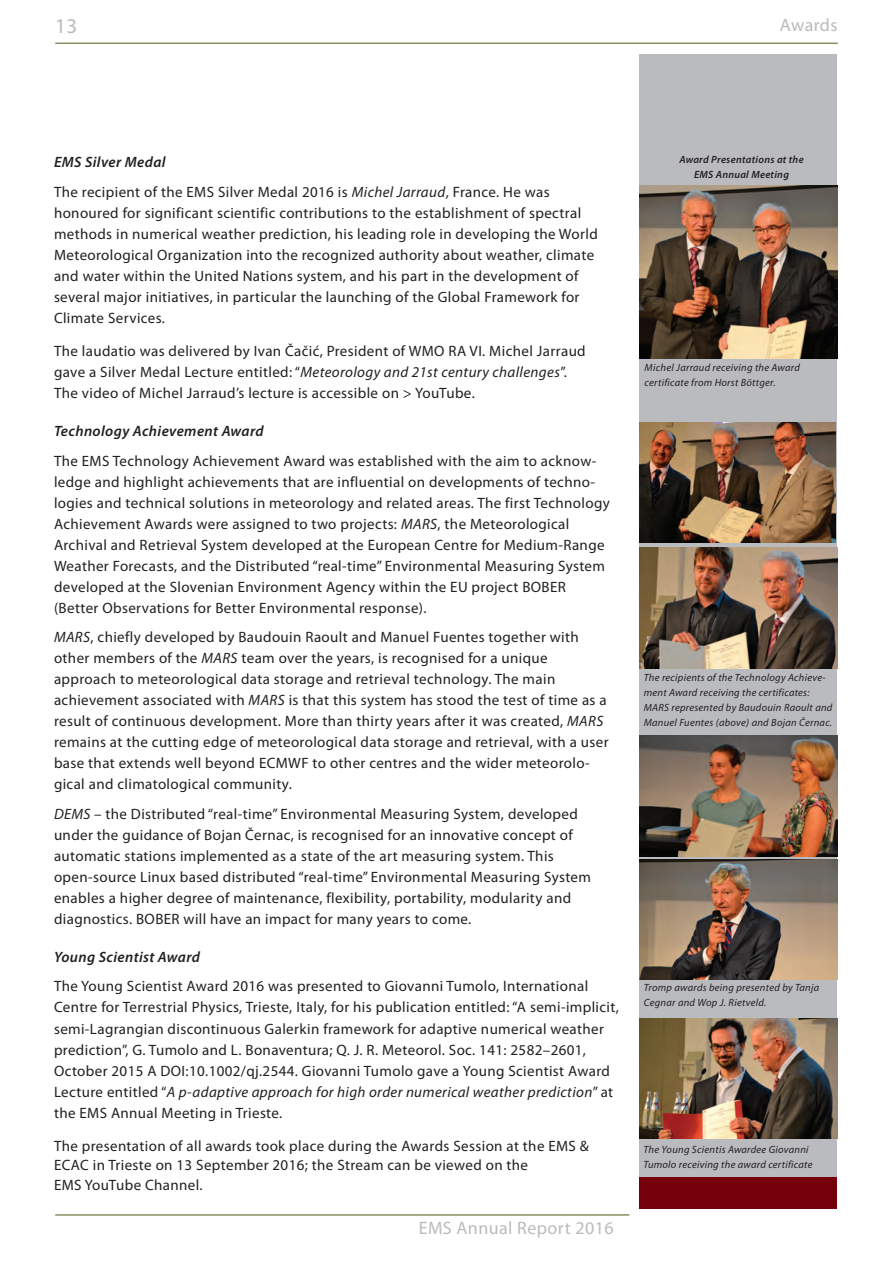
<style>
.page{position:relative;width:893px;height:1263px;background:#fff}
.page>*{position:absolute;margin:0;border:0;box-sizing:border-box;transform-origin:0 0}
.t1{font:21px "Myriad Pro";color:#babbbe}
.t2{font:18px "Myriad Pro";letter-spacing:.025em;color:#babbbe}
.t3{font:15px/21px "Myriad Pro";letter-spacing:.025em;color:#231f20}
.t4{font:italic 600 15px "Myriad Pro";letter-spacing:.025em;color:#231f20}
.t5{font:italic 10.5px/15px "Myriad Pro";letter-spacing:.025em;color:#231f20}
.t6{font:italic 600 10.5px/15px "Myriad Pro";letter-spacing:.025em;color:#231f20;text-align:center}
.s1{font-weight:600;font-style:italic}
.s2{font-style:italic}
</style>
<div class="page">
<hr style="left:55px;top:1214px;width:574px;height:2px;background:#888f61">
<hr style="left:55px;top:43px;width:783px;height:1px;background:#888f61">
<div style="left:639px;top:54px;width:198px;height:1155px;background:#babbbe"></div>
<div style="left:639px;top:1177px;width:198px;height:32px;background:#75000b"></div>
<img style="left:639px;top:547px;width:198px;height:121px">
<img style="left:639px;top:186px;width:198px;height:173px">
<img style="left:639px;top:736px;width:198px;height:121px">
<img style="left:639px;top:423px;width:197px;height:119px">
<img style="left:639px;top:1018px;width:198px;height:121px">
<img style="left:639px;top:859px;width:198px;height:121px">
<h1 class="t1" style="left:55px;top:13px;width:24px">13</h1>
<p class="t2" style="left:780px;top:13px;width:59px">Awards</p>
<p class="t3" style="left:54px;top:147px;width:497px;line-height:29.5px"><span class="s1">EMS Silver Medal<br></span>The recipient of the EMS Silver Medal 2016 is <span class="s2">Michel Jarraud</span>, France. He was</p>
<p class="t3" style="left:54px;top:202px;width:545px">honoured for significant scientific contributions to the establishment of spectral methods in numerical weather prediction, his leading role in developing the World Meteorological Organization into the recognized authority about weather, climate and water within the United Nations system, and his part in the development of several major initiatives, in particular the launching of the Global Framework for Climate Services.</p>
<p class="t3" style="left:54px;top:341px;width:533px">The laudatio was delivered by Ivan Čačić, President of WMO RA VI. Michel Jarraud gave a Silver Medal Lecture entitled: “<span class="s2">Meteorology and 21st century challenges</span>”.<br>The video of Michel Jarraud’s lecture is accessible on &gt; YouTube.</p>
<p class="t4" style="left:54px;top:422px;width:211px">Technology Achievement Award</p>
<p class="t3" style="left:54px;top:450px;width:557px">The EMS Technology Achievement Award was established with the aim to acknow&shy;ledge and highlight achievements that are influential on developments of techno&shy;logies and technical solutions in meteorology and related areas. The first Technology Achievement Awards were assigned to two projects: <span class="s2">MARS</span>, the Meteorological Archival and Retrieval System developed at the European Centre for Medium-Range Weather Forecasts, and the Distributed “real-time” Environmental Measuring System developed at the Slovenian Environment Agency within the EU project BOBER (Better Observations for Better Environmental response).</p>
<p class="t3" style="left:54px;top:627px;width:556px"><span class="s2">MARS</span>, chiefly developed by Baudouin Raoult and Manuel Fuentes together with other members of the <span class="s2">MARS</span> team over the years, is recognised for a unique approach to meteorological data storage and retrieval technology. The main achievement associated with <span class="s2">MARS</span> is that this system has stood the test of time as a result of continuous development. More than thirty years after it was created, <span class="s2">MARS </span>remains at the cutting edge of meteorological data storage and retrieval, with a user base that extends well beyond ECMWF to other centres and the wider meteorolo&shy;gical and climatological community.</p>
<p class="t3" style="left:54px;top:803px;width:538px"><span class="s2">DEMS</span> – the Distributed “real-time” Environmental Measuring System, developed under the guidance of Bojan Černac, is recognised for an innovative concept of automatic stations implemented as a state of the art measuring system. This open-source Linux based distributed “real-time” Environmental Measuring System enables a higher degree of maintenance, flexibility, portability, modularity and diagnostics. BOBER will have an impact for many years to come.</p>
<p class="t4" style="left:54px;top:947px;width:148px">Young Scientist Award</p>
<p class="t3" style="left:54px;top:976px;width:566px">The Young Scientist Award 2016 was presented to Giovanni Tumolo, International Centre for Terrestrial Physics, Trieste, Italy, for his publication entitled: “A semi-implicit, semi-Lagrangian discontinuous Galerkin framework for adaptive numerical weather prediction”, G. Tumolo and L. Bonaventura; Q. J. R. Meteorol. Soc. 141: 2582–2601, October 2015 A DOI:10.1002/qj.2544. Giovanni Tumolo gave a Young Scientist Award Lecture entitled “<span class="s2">A p-adaptive approach for high order numerical weather prediction</span>” at the EMS Annual Meeting in Trieste.</p>
<p class="t3" style="left:54px;top:1135px;width:537px;line-height:19.5px">The presentation of all awards took place during the Awards Session at the EMS &amp;<br>ECAC in Trieste on 13 September 2016; the Stream can be viewed on the<br>EMS YouTube Channel.</p>
<p class="t2" style="left:419px;top:1217px;width:196px">EMS Annual Report 2016</p>
<p class="t6" style="left:679px;top:152px;width:126px">Award Presentations at the<br>EMS Annual Meeting</p>
<p class="t5" style="left:645px;top:360px;width:157px">Michel Jarraud receiving the Award certificate from Horst Böttger.</p>
<p class="t5" style="left:644px;top:670px;width:190px">The recipients of the Technology Achieve&shy;ment Award receiving the certificates:<br>MARS represented by Baudouin Raoult and Manuel Fuentes (above) and Bojan Černac.</p>
<p class="t5" style="left:644px;top:980px;width:177px">Tromp awards being presented by Tanja<br>Cegnar and Wop J. Rietveld.</p>
<p class="t5" style="left:643px;top:1142px;width:171px">The Young Scientis Awardee Giovanni<br>Tumolo receiving the award certificate</p>
</div>
